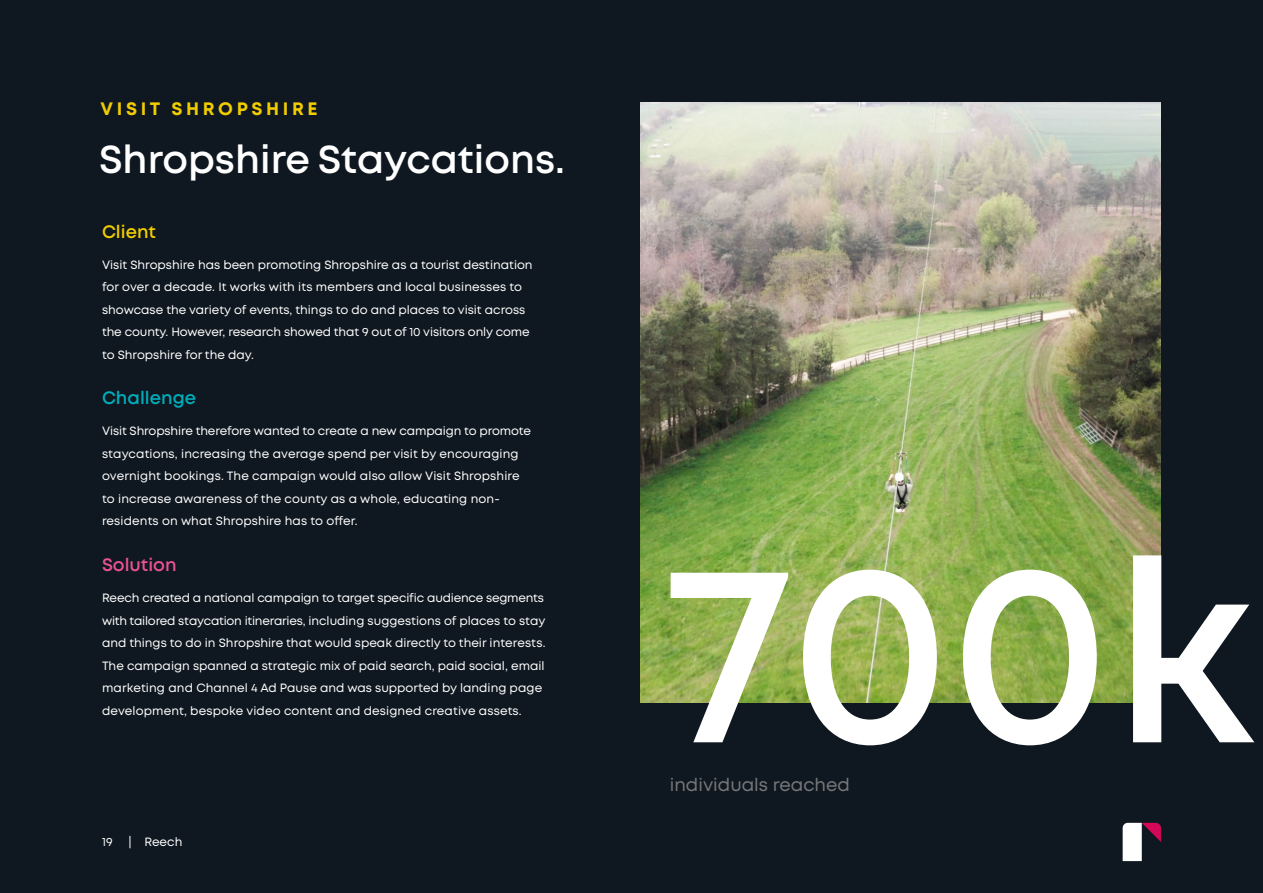
<style>
.page{position:relative;width:1263px;height:893px;background:#0f1820}
.page>*{position:absolute;margin:0;border:0;box-sizing:border-box;transform-origin:0 0}
.t1{font:600 255px "Mont";color:#fff}
.t2{font:600 39px "Mont";color:#fff}
.t3{font:18px "Mont";color:#76777b}
.t4{font:700 18px "Mont";letter-spacing:.2em;color:#f1cc00}
.t5{font:600 18px "Mont";color:#00adbb}
.t6{font:600 18px "Mont";color:#ea5295}
.t7{font:600 18px "Mont";color:#f3cd00}
.t8{font:12px/22.5px "Mont";color:#fff}
</style>
<div class="page">
<svg style="left:1123px;top:823px;width:38px;height:38px"></svg>
<img style="left:640px;top:102px;width:521px;height:601px">
<h3 class="t4" style="left:101px;top:97px;width:219px">VISIT SHROPSHIRE</h3>
<h2 class="t2" style="left:99px;top:135px;width:468px">Shropshire Staycations.</h2>
<h3 class="t7" style="left:102px;top:220px;width:55px">Client</h3>
<p class="t8" style="left:102px;top:253px;width:432px">Visit Shropshire has been promoting Shropshire as a tourist destination for over a decade. It works with its members and local businesses to showcase the variety of events, things to do and places to visit across the county. However, research showed that 9 out of 10 visitors only come to Shropshire for the day.</p>
<h3 class="t5" style="left:102px;top:386px;width:96px">Challenge</h3>
<p class="t8" style="left:102px;top:420px;width:430px">Visit Shropshire therefore wanted to create a new campaign to promote staycations, increasing the average spend per visit by encouraging overnight bookings. The campaign would also allow Visit Shropshire to increase awareness of the county as a whole, educating non&shy;residents on what Shropshire has to offer.</p>
<h3 class="t6" style="left:102px;top:553px;width:76px">Solution</h3>
<p class="t8" style="left:102px;top:587px;width:445px">Reech created a national campaign to target specific audience segments with tailored staycation itineraries, including suggestions of places to stay and things to do in Shropshire that would speak directly to their interests.<br>The campaign spanned a strategic mix of paid search, paid social, email marketing and Channel 4 Ad Pause and was supported by landing page development, bespoke video content and designed creative assets.</p>
<p class="t8" style="left:102px;top:831px;width:12px">19</p>
<p class="t8" style="left:129px;top:831px;width:55px">| Reech</p>
<h1 class="t1" style="left:664px;top:489px;width:592px">700k</h1>
<h3 class="t3" style="left:670px;top:773px;width:182px">individuals reached</h3>
</div>
